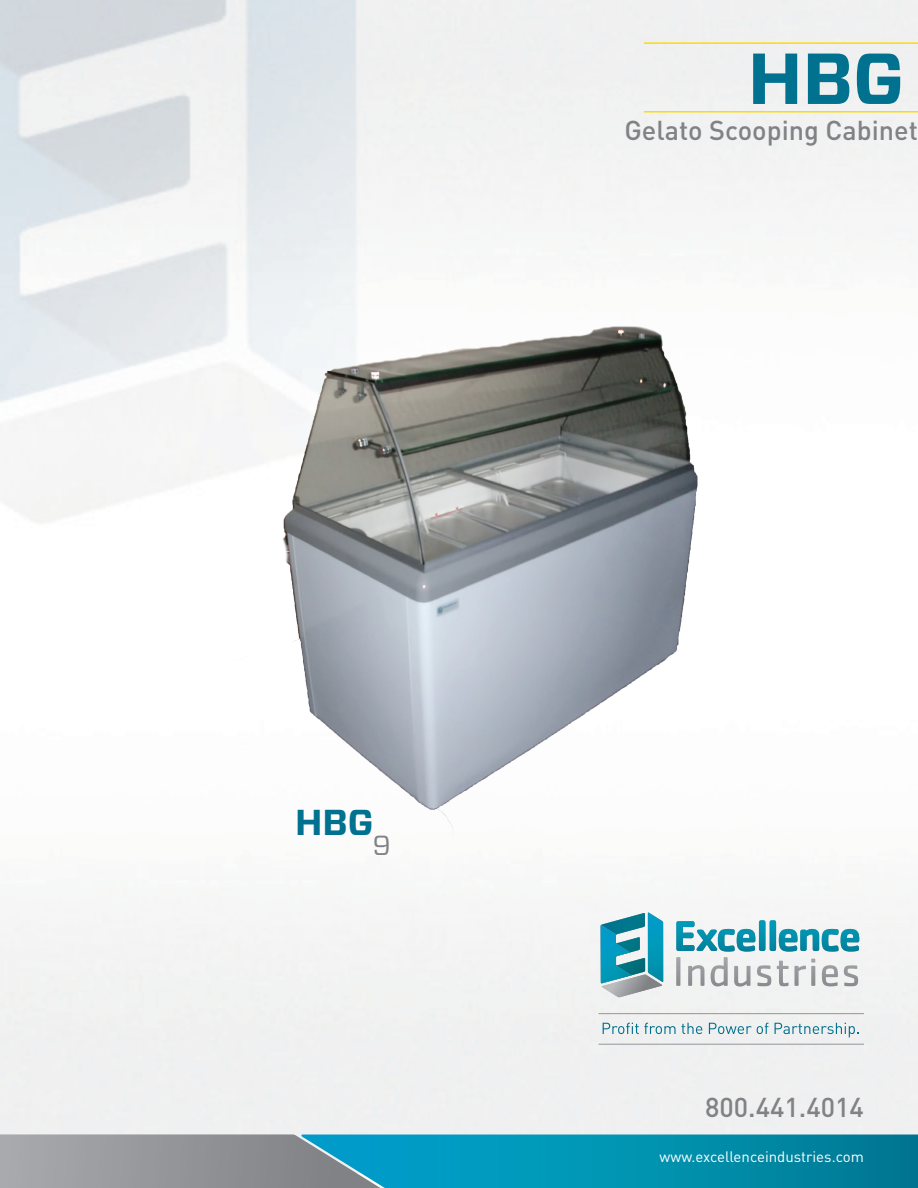
<style>
.page{position:relative;width:918px;height:1188px;background:#fff}
.page>*{position:absolute;margin:0;border:0;box-sizing:border-box;transform-origin:0 0}
.t1{font:700 72px "Vitesse Sans";color:#00718e}
.t2{font:700 36px "Vitesse Sans";color:#00718e}
.t3{font:27.6px "Vitesse Sans";color:#808285}
.t4{font:500 27px "DIN";color:#808285}
.t5{font:15px "DIN";color:#fff}
</style>
<div class="page">
<img style="left:0;top:0;width:918px;height:1134px">
<svg style="left:676px;top:920px;width:183px;height:67px"></svg>
<svg style="left:601px;top:912px;width:62px;height:85px"></svg>
<svg style="left:603px;top:1023px;width:99px;height:11px"></svg>
<svg style="left:709px;top:1023px;width:59px;height:11px"></svg>
<svg style="left:775px;top:1023px;width:84px;height:14px"></svg>
<hr style="left:599px;top:1013px;width:265px;height:1px;background:#939598">
<hr style="left:599px;top:1044px;width:265px;height:1px;background:#939598">
<hr style="left:644px;top:42px;width:274px;height:2px;background:#ffdc01">
<hr style="left:644px;top:111px;width:274px;height:1px;background:#ffdc01">
<svg style="left:0;top:1134px;width:918px;height:54px;background:#3993a8"></svg>
<img style="left:101px;top:286px;width:733px;height:550px">
<h1 class="t1" style="left:748px;top:31px;width:158px">HBG</h1>
<p class="t4" style="left:624px;top:113px;width:295px">Gelato Scooping Cabinet</p>
<h2 class="t2" style="left:295px;top:798px;width:80px">HBG</h2>
<p class="t3" style="left:373px;top:827px;width:20px">9</p>
<p class="t4" style="left:705px;top:1090px;width:160px">800.441.4014</p>
<p class="t5" style="left:660px;top:1148px;width:206px">www.excellenceindustries.com</p>
</div>
